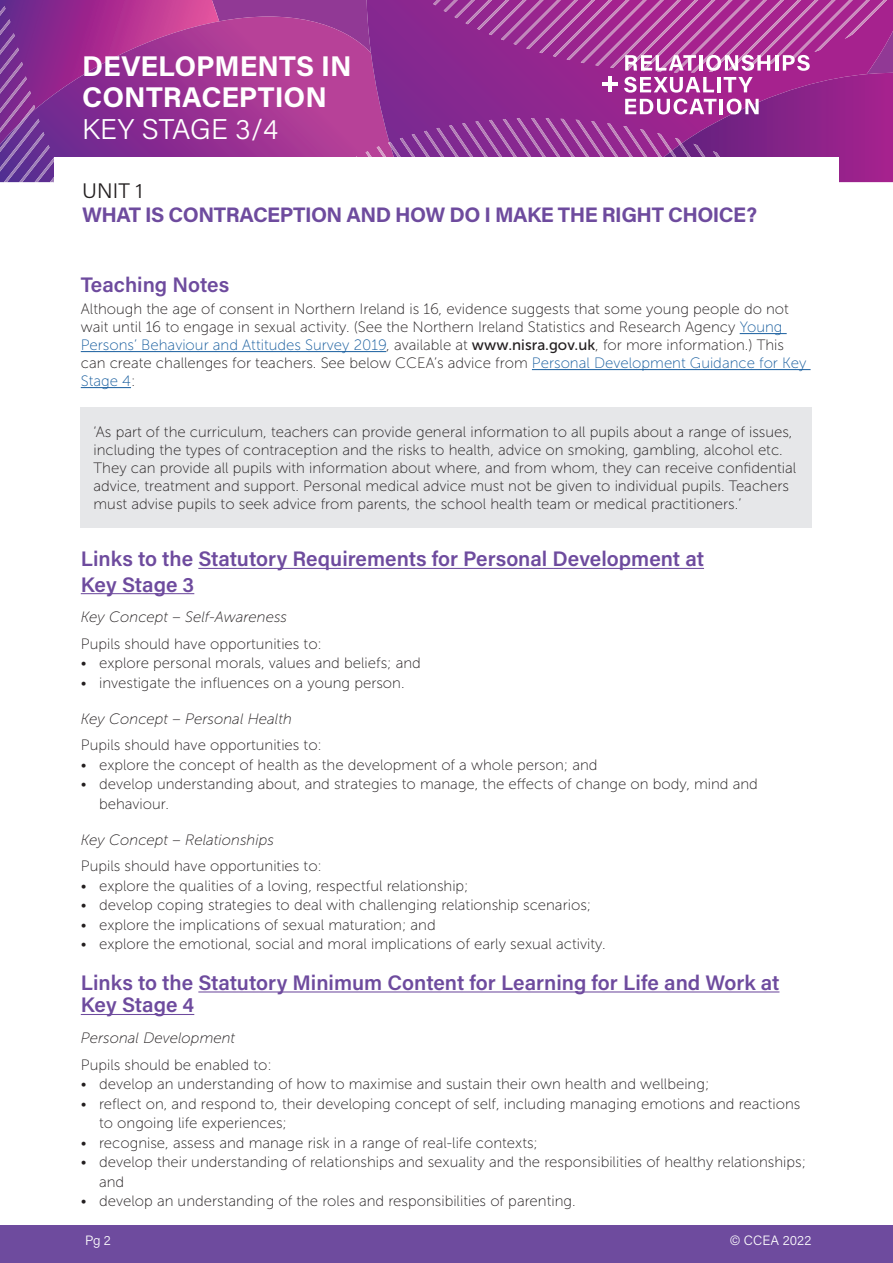
<style>
.page{position:relative;width:893px;height:1263px;background:#fff}
.page>*{position:absolute;margin:0;border:0;box-sizing:border-box;transform-origin:0 0}
.t1{font:700 28.5px/31.5px "Acumin Pro";color:#fff}
.t2{font:300 28.5px "Acumin Pro";letter-spacing:.005em;color:#fff}
.Teaching-Notes-Title{font:600 21px/22.5px "Acumin Pro";color:#6e4b9e}
.NEW-UNIT-TITLE-SMALL{font:700 21px "Acumin Pro";letter-spacing:-.025em;color:#6e4b9e}
.NEW-UNIT-NUMBER-SMAL{font:300 21px "Acumin Pro";color:#231f20}
.BODY-COPY{font:15px/18px "Museo Sans 100";color:#231f20}
.BODY-COPY-2{font:italic 15px "Museo Sans 100";color:#231f20}
.t3{font:300 13.5px "Acumin Pro";letter-spacing:.005em;color:#fff}
.s1{color:#175d9e}
.s2{font-family:"Museo Sans 500"}
</style>
<div class="page">
<div style="left:219px;top:0;width:105px;height:17px;background:#913995"></div>
<svg style="left:219px;top:17px;width:105px;height:140px;background:#ad3b96"></svg>
<svg style="left:0;top:0;width:219px;height:182px;background:#8f3092"></svg>
<svg style="left:324px;top:0;width:569px;height:182px;background:#9e3896"></svg>
<hr style="left:609px;top:76px;width:3px;height:16px;background:#fff">
<hr style="left:603px;top:83px;width:15px;height:3px;background:#fff">
<div style="left:54px;top:157px;width:785px;height:58px;background:#fff"></div>
<div style="left:0;top:1225px;width:893px;height:38px;background:#6e4b9e"></div>
<hr style="left:740px;top:333px;width:47px;height:1px;background:#175d9e">
<hr style="left:81px;top:351px;width:305px;height:1px;background:#175d9e">
<hr style="left:532px;top:369px;width:279px;height:1px;background:#175d9e">
<hr style="left:81px;top:387px;width:50px;height:1px;background:#175d9e">
<hr style="left:198px;top:568px;width:506px;height:1px;background:#6e4b9e">
<hr style="left:81px;top:593px;width:113px;height:1px;background:#6e4b9e">
<hr style="left:198px;top:991px;width:581px;height:1px;background:#6e4b9e">
<hr style="left:81px;top:1014px;width:113px;height:1px;background:#6e4b9e">
<div style="left:81px;top:407px;width:731px;height:120px;background:#e6e7e9"></div>
<h1 class="t1" style="left:82px;top:49px;width:271px">DEVELOPMENTS IN<br>CONTRACEPTION</h1>
<h1 class="t2" style="left:82px;top:109px;width:198px">KEY STAGE 3/4</h1>
<p class="NEW-UNIT-NUMBER-SMAL" style="left:82px;top:176px;width:62px">UNIT 1</p>
<p class="NEW-UNIT-TITLE-SMALL" style="left:82px;top:200px;width:676px">WHAT IS CONTRACEPTION AND HOW DO I MAKE THE RIGHT CHOICE?</p>
<p class="Teaching-Notes-Title" style="left:81px;top:272px;width:150px">Teaching Notes</p>
<p class="BODY-COPY" style="left:81px;top:300px;width:727px">Although the age of consent in Northern Ireland is 16, evidence suggests that some young people do not wait until 16 to engage in sexual activity. (See the Northern Ireland Statistics and Research Agency <span class="s1">Young Persons’ Behaviour and Attitudes Survey 2019</span>, available at <span class="s2">www.nisra.gov.uk</span>, for more information.) This can create challenges for teachers. See below CCEA’s advice from <span class="s1">Personal Development Guidance for Key Stage 4</span>:</p>
<p class="BODY-COPY" style="left:94px;top:423px;width:704px">‘As part of the curriculum, teachers can provide general information to all pupils about a range of issues, including the types of contraception and the risks to health, advice on smoking, gambling, alcohol etc.<br>They can provide all pupils with information about where, and from whom, they can receive confidential advice, treatment and support. Personal medical advice must not be given to individual pupils. Teachers must advise pupils to seek advice from parents, the school health team or medical practitioners.’</p>
<p class="Teaching-Notes-Title" style="left:81px;top:547px;width:625px">Links to the Statutory Requirements for Personal Development at</p>
<p class="Teaching-Notes-Title" style="left:81px;top:572px;width:115px">Key Stage 3</p>
<p class="BODY-COPY-2" style="left:81px;top:609px;width:208px">Key Concept – Self-Awareness</p>
<p class="BODY-COPY" style="left:81px;top:635px;width:243px">Pupils should have opportunities to:</p>
<p class="BODY-COPY" style="left:81px;top:654px;width:342px">• explore personal morals, values and beliefs; and</p>
<p class="BODY-COPY" style="left:81px;top:674px;width:325px">• investigate the influences on a young person.</p>
<p class="BODY-COPY-2" style="left:81px;top:711px;width:213px">Key Concept – Personal Health</p>
<p class="BODY-COPY" style="left:81px;top:736px;width:243px">Pupils should have opportunities to:</p>
<p class="BODY-COPY" style="left:81px;top:756px;width:518px">• explore the concept of health as the development of a whole person; and</p>
<p class="BODY-COPY" style="left:99px;top:775px;width:660px;line-height:19.5px;text-indent:-18px">• develop understanding about, and strategies to manage, the effects of change on body, mind and behaviour.</p>
<p class="BODY-COPY-2" style="left:81px;top:832px;width:195px">Key Concept – Relationships</p>
<p class="BODY-COPY" style="left:81px;top:857px;width:243px">Pupils should have opportunities to:</p>
<p class="BODY-COPY" style="left:81px;top:877px;width:389px">• explore the qualities of a loving, respectful relationship;</p>
<p class="BODY-COPY" style="left:81px;top:896px;width:512px">• develop coping strategies to deal with challenging relationship scenarios;</p>
<p class="BODY-COPY" style="left:81px;top:916px;width:356px">• explore the implications of sexual maturation; and</p>
<p class="BODY-COPY" style="left:81px;top:935px;width:526px">• explore the emotional, social and moral implications of early sexual activity.</p>
<p class="Teaching-Notes-Title" style="left:81px;top:970px;width:700px">Links to the Statutory Minimum Content for Learning for Life and Work at<br>Key Stage 4</p>
<p class="BODY-COPY-2" style="left:81px;top:1030px;width:156px">Personal Development</p>
<p class="BODY-COPY" style="left:81px;top:1056px;width:192px">Pupils should be enabled to:</p>
<p class="BODY-COPY" style="left:81px;top:1075px;width:630px">• develop an understanding of how to maximise and sustain their own health and wellbeing;</p>
<p class="BODY-COPY" style="left:99px;top:1094px;width:703px;line-height:19.5px;text-indent:-18px">• reflect on, and respond to, their developing concept of self, including managing emotions and reactions to ongoing life experiences;</p>
<p class="BODY-COPY" style="left:81px;top:1134px;width:459px">• recognise, assess and manage risk in a range of real-life contexts;</p>
<p class="BODY-COPY" style="left:99px;top:1152px;width:709px;line-height:19.5px;text-indent:-18px">• develop their understanding of relationships and sexuality and the responsibilities of healthy relationships; and</p>
<p class="BODY-COPY" style="left:81px;top:1192px;width:496px">• develop an understanding of the roles and responsibilities of parenting.</p>
<p class="t3" style="left:85px;top:1231px;width:27px">Pg 2</p>
<p class="t3" style="left:730px;top:1231px;width:83px">© CCEA 2022</p>
</div>
